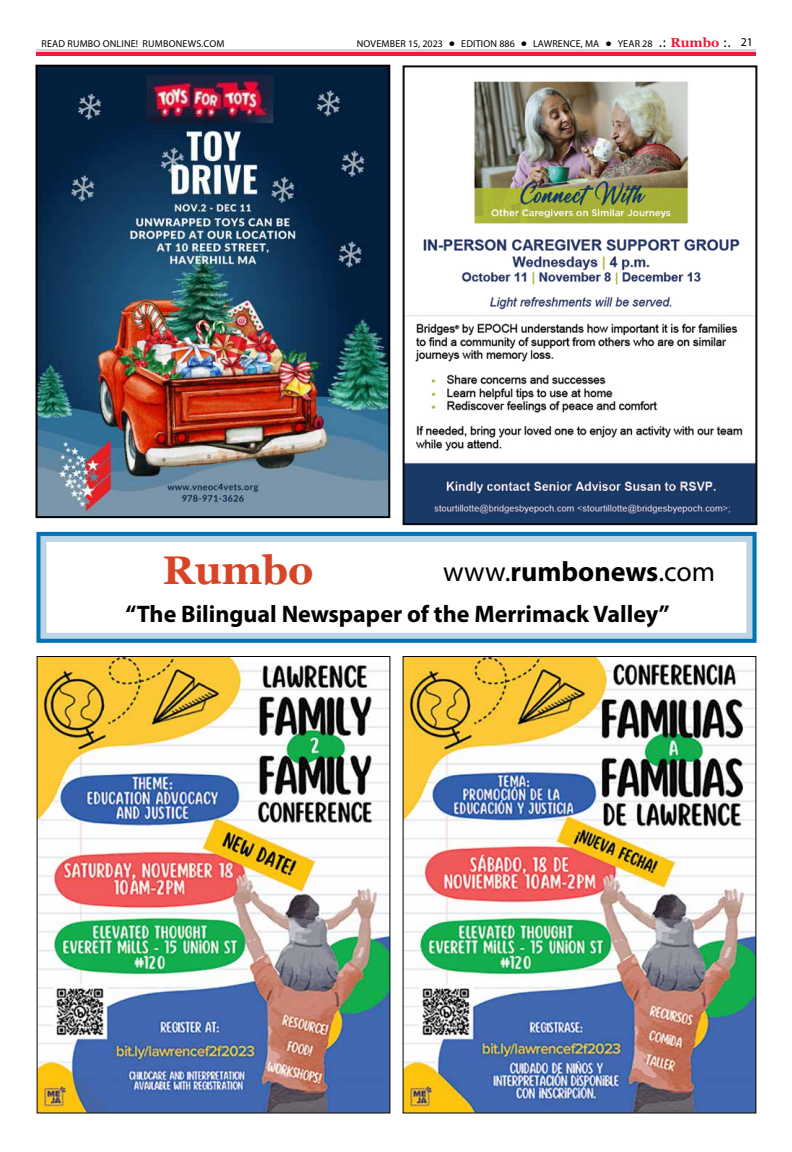
<style>
.page{position:relative;width:792px;height:1152px;background:#fff}
.page>*{position:absolute;margin:0;border:0;box-sizing:border-box;transform-origin:0 0}
.t1{font:700 40px "Georgia";color:#d74526}
.t2{font:700 28px "Myriad Pro";color:#000}
.t3{font:700 24px "Myriad Pro";color:#000}
.t4{font:10px "Myriad Pro";letter-spacing:.02em;color:#000}
.s1{font-family:"Tahoma";font-weight:700;color:#fff}
.s2{font-family:"Tahoma";font-size:12px}
.s3{font-family:"Georgia";font-weight:700;font-size:13px;color:#ed1a3b}
.s4{font-size:12px}
.s5{font-weight:400}
</style>
<div class="page">
<hr style="left:36px;top:52px;width:720px;height:4px;background:#ed1a3b">
<hr style="left:36px;top:49px;width:720px;height:3px;background:#d1d3d4">
<img style="left:39px;top:68px;width:348px;height:447px">
<div style="left:36px;top:65px;width:354px;height:453px;border:2px solid #000"></div>
<img style="left:39px;top:658px;width:349px;height:454px">
<img style="left:405px;top:658px;width:349px;height:454px">
<div style="left:36px;top:532px;width:720px;height:111px;border:10px solid #bdd5e2"></div>
<div style="left:36px;top:532px;width:720px;height:111px;border:4px solid #0072b5"></div>
<img style="left:406px;top:81px;width:348px;height:441px">
<div style="left:403px;top:65px;width:354px;height:460px;border:2px solid #0c0607"></div>
<p class="t4" style="left:41px;top:37px;width:185px">READ RUMBO ONLINE! RUMBONEWS.COM</p>
<p class="t4" style="left:357px;top:37px;width:398px">NOVEMBER 15, 2023 <span class="s1">•</span> EDITION 886 <span class="s1">•</span> LAWRENCE, MA <span class="s1">•</span> YEAR 28 <span class="s2">.:</span> <span class="s3">Rumbo</span> <span class="s2">:.</span> <span class="s4">21</span></p>
<h1 class="t1" style="left:163px;top:545px;width:152px">Rumbo</h1>
<h2 class="t2" style="left:443px;top:554px;width:274px"><span class="s5">www.</span>rumbonews<span class="s5">.com</span></h2>
<h3 class="t3" style="left:125px;top:599px;width:546px">“The Bilingual Newspaper of the Merrimack Valley”</h3>
</div>
